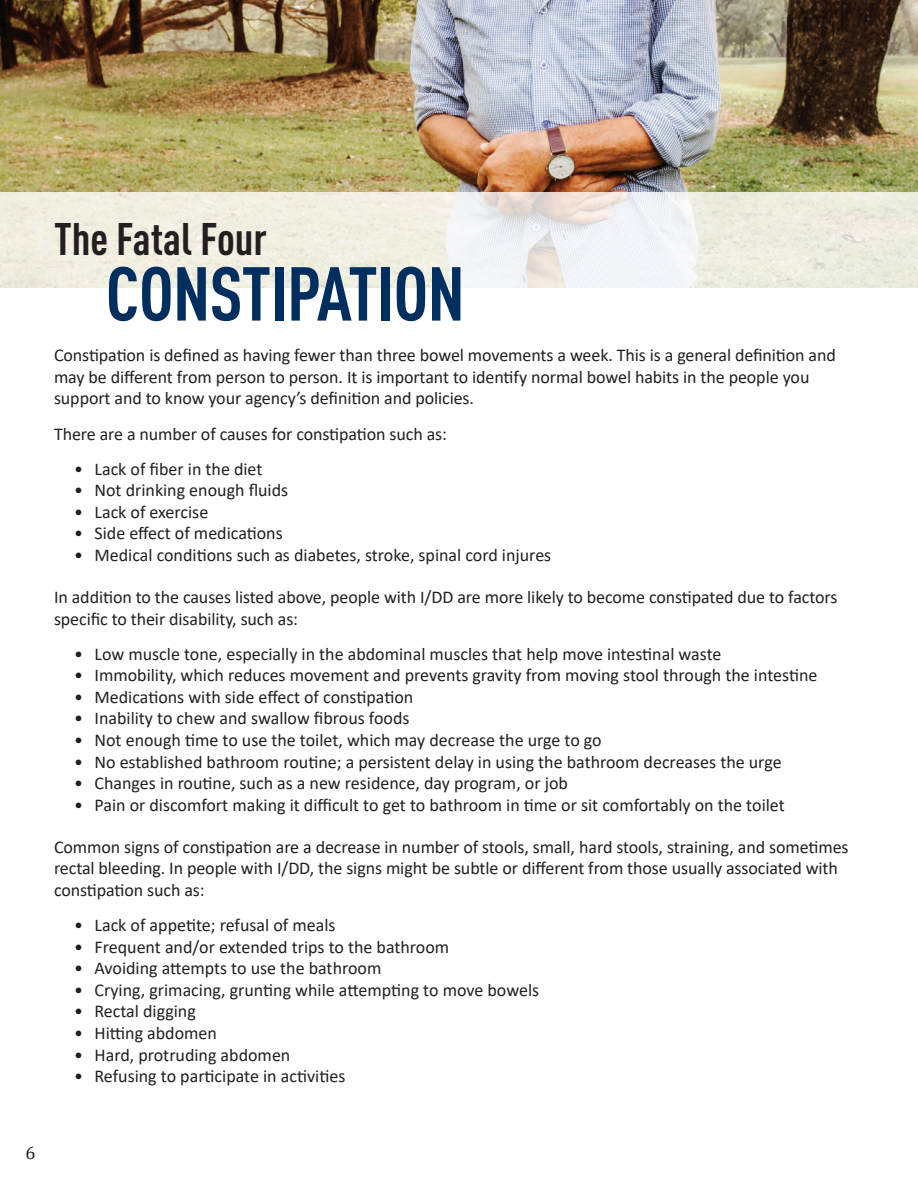
<style>
.page{position:relative;width:918px;height:1188px;background:#fff}
.page>*{position:absolute;margin:0;border:0;box-sizing:border-box;transform-origin:0 0}
.t1{font:700 condensed 75px "DIN Pro";letter-spacing:-.01em;color:#002e5e}
.t2{font:700 condensed 45px "DIN Pro";color:#231f20}
.t3{font:18px/21.6px "Calibri";letter-spacing:-.005em;color:#231f20}
.t4{font:18px "Cambria";color:#231f20}
</style>
<div class="page">
<img style="left:0;top:0;width:918px;height:192px">
<svg style="left:0;top:192px;width:918px;height:95px;background:#eeede4"></svg>
<h2 class="t2" style="left:54px;top:205px;width:215px">The Fatal Four</h2>
<h1 class="t1" style="left:106px;top:237px;width:361px">CONSTIPATION</h1>
<p class="t3" style="left:54px;top:344px;width:783px">Constipation is defined as having fewer than three bowel movements a week. This is a general definition and may be different from person to person. It is important to identify normal bowel habits in the people you support and to know your agency’s definition and policies.</p>
<p class="t3" style="left:54px;top:422px;width:395px">There are a number of causes for constipation such as:</p>
<p class="t3" style="left:74px;top:457px;width:190px">• Lack of fiber in the diet</p>
<p class="t3" style="left:74px;top:479px;width:216px">• Not drinking enough fluids</p>
<p class="t3" style="left:74px;top:501px;width:136px">• Lack of exercise</p>
<p class="t3" style="left:74px;top:522px;width:210px">• Side effect of medications</p>
<p class="t3" style="left:74px;top:544px;width:479px">• Medical conditions such as diabetes, stroke, spinal cord injures</p>
<p class="t3" style="left:54px;top:586px;width:785px">In addition to the causes listed above, people with I/DD are more likely to become constipated due to factors specific to their disability, such as:</p>
<p class="t3" style="left:74px;top:642px;width:649px">• Low muscle tone, especially in the abdominal muscles that help move intestinal waste</p>
<p class="t3" style="left:74px;top:664px;width:745px">• Immobility, which reduces movement and prevents gravity from moving stool through the intestine</p>
<p class="t3" style="left:74px;top:686px;width:341px">• Medications with side effect of constipation</p>
<p class="t3" style="left:74px;top:707px;width:337px">• Inability to chew and swallow fibrous foods</p>
<p class="t3" style="left:74px;top:729px;width:529px">• Not enough time to use the toilet, which may decrease the urge to go</p>
<p class="t3" style="left:74px;top:750px;width:709px">• No established bathroom routine; a persistent delay in using the bathroom decreases the urge</p>
<p class="t3" style="left:74px;top:772px;width:495px">• Changes in routine, such as a new residence, day program, or job</p>
<p class="t3" style="left:74px;top:794px;width:712px">• Pain or discomfort making it difficult to get to bathroom in time or sit comfortably on the toilet</p>
<p class="t3" style="left:54px;top:835px;width:796px">Common signs of constipation are a decrease in number of stools, small, hard stools, straining, and sometimes rectal bleeding. In people with I/DD, the signs might be subtle or different from those usually associated with constipation such as:</p>
<p class="t3" style="left:74px;top:914px;width:263px">• Lack of appetite; refusal of meals</p>
<p class="t3" style="left:74px;top:935px;width:377px">• Frequent and/or extended trips to the bathroom</p>
<p class="t3" style="left:74px;top:957px;width:309px">• Avoiding attempts to use the bathroom</p>
<p class="t3" style="left:74px;top:979px;width:466px">• Crying, grimacing, grunting while attempting to move bowels</p>
<p class="t3" style="left:74px;top:1000px;width:123px">• Rectal digging</p>
<p class="t3" style="left:74px;top:1022px;width:144px">• Hitting abdomen</p>
<p class="t3" style="left:74px;top:1043px;width:218px">• Hard, protruding abdomen</p>
<p class="t3" style="left:74px;top:1065px;width:273px">• Refusing to participate in activities</p>
<p class="t4" style="left:26px;top:1142px;width:11px">6</p>
</div>
